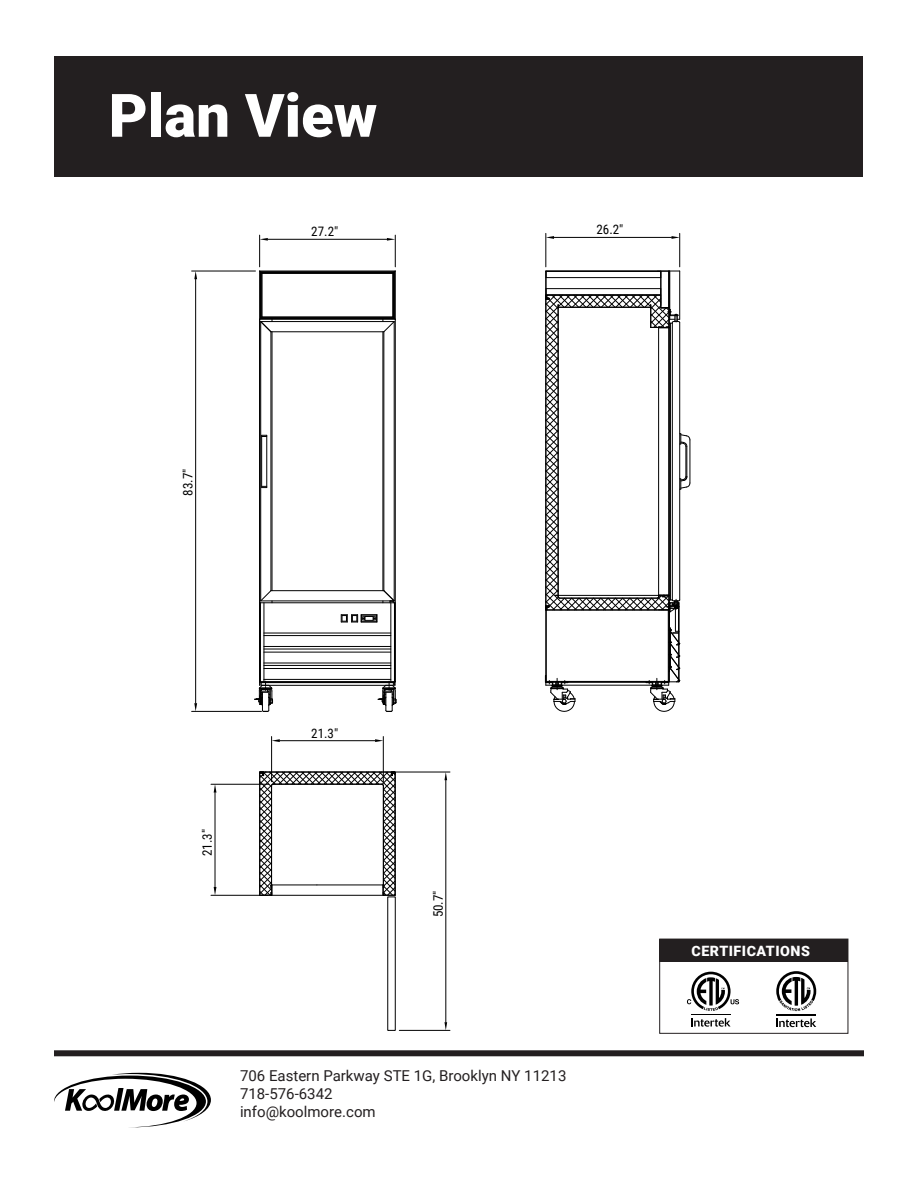
<style>
.page{position:relative;width:918px;height:1188px;background:#fff}
.page>*{position:absolute;margin:0;border:0;box-sizing:border-box;transform-origin:0 0}
.t1{font:900 60px "Roboto";color:#fff}
.t2{font:15px "Roboto";color:#231f20}
.t3{font:900 14.25px "Roboto";letter-spacing:.035em;color:#fff}
.t4{font:13.05px "Roboto Condensed";color:#000}
</style>
<div class="page">
<div style="left:54px;top:56px;width:808px;height:121px;background:#231f20"></div>
<svg style="left:54px;top:1073px;width:157px;height:54px"></svg>
<div style="left:54px;top:1050px;width:810px;height:6px;background:#231f20"></div>
<svg style="left:776px;top:1018px;width:40px;height:9px"></svg>
<hr style="left:776px;top:1014px;width:40px;height:1px;background:#000">
<svg style="left:776px;top:971px;width:40px;height:41px"></svg>
<svg style="left:691px;top:1018px;width:40px;height:9px"></svg>
<hr style="left:691px;top:1014px;width:40px;height:1px;background:#000">
<svg style="left:687px;top:972px;width:52px;height:39px"></svg>
<div style="left:659px;top:939px;width:189px;height:95px;border:1px solid #231f20"></div>
<div style="left:660px;top:939px;width:188px;height:22px;background:#231f20"></div>
<hr style="left:259px;top:235px;width:1px;height:32px;background:#000">
<hr style="left:395px;top:235px;width:1px;height:32px;background:#000">
<hr style="left:268px;top:239px;width:119px;height:1px;background:#000">
<svg style="left:260px;top:238px;width:8px;height:3px"></svg>
<svg style="left:387px;top:238px;width:8px;height:3px"></svg>
<hr style="left:261px;top:682px;width:132px;height:1px;background:#000">
<hr style="left:261px;top:685px;width:132px;height:1px;background:#000">
<hr style="left:261px;top:318px;width:133px;height:1px;background:#000">
<hr style="left:262px;top:317px;width:131px;height:1px;background:#000">
<hr style="left:262px;top:273px;width:131px;height:1px;background:#000">
<hr style="left:261px;top:272px;width:133px;height:1px;background:#000">
<hr style="left:260px;top:319px;width:135px;height:1px;background:#000">
<hr style="left:260px;top:271px;width:135px;height:1px;background:#000">
<hr style="left:262px;top:273px;width:1px;height:44px;background:#000">
<hr style="left:261px;top:272px;width:1px;height:46px;background:#000">
<hr style="left:260px;top:272px;width:1px;height:46px;background:#000">
<hr style="left:259px;top:271px;width:1px;height:48px;background:#000">
<hr style="left:394px;top:322px;width:1px;height:279px;background:#000">
<hr style="left:260px;top:322px;width:1px;height:279px;background:#000">
<hr style="left:384px;top:332px;width:1px;height:259px;background:#000">
<hr style="left:395px;top:319px;width:1px;height:363px;background:#000">
<hr style="left:259px;top:319px;width:1px;height:363px;background:#000">
<hr style="left:272px;top:332px;width:1px;height:259px;background:#000">
<hr style="left:383px;top:332px;width:1px;height:259px;background:#000">
<hr style="left:261px;top:601px;width:133px;height:1px;background:#000">
<hr style="left:271px;top:590px;width:113px;height:1px;background:#000">
<hr style="left:261px;top:321px;width:133px;height:1px;background:#000">
<hr style="left:271px;top:331px;width:113px;height:1px;background:#000">
<hr style="left:392px;top:273px;width:1px;height:44px;background:#000">
<hr style="left:394px;top:272px;width:1px;height:46px;background:#000">
<hr style="left:393px;top:272px;width:1px;height:46px;background:#000">
<hr style="left:395px;top:271px;width:1px;height:48px;background:#000">
<svg style="left:383px;top:316px;width:13px;height:17px"></svg>
<hr style="left:260px;top:602px;width:135px;height:1px;background:#000">
<hr style="left:260px;top:681px;width:135px;height:1px;background:#000">
<hr style="left:264px;top:633px;width:127px;height:1px;background:#000">
<hr style="left:264px;top:649px;width:127px;height:1px;background:#000">
<hr style="left:264px;top:652px;width:127px;height:1px;background:#000">
<hr style="left:264px;top:663px;width:127px;height:1px;background:#000">
<hr style="left:264px;top:665px;width:127px;height:1px;background:#000">
<hr style="left:264px;top:668px;width:127px;height:1px;background:#000">
<hr style="left:264px;top:679px;width:127px;height:1px;background:#000">
<hr style="left:264px;top:635px;width:127px;height:1px;background:#000">
<hr style="left:264px;top:646px;width:127px;height:1px;background:#000">
<hr style="left:394px;top:603px;width:1px;height:79px;background:#000">
<hr style="left:391px;top:603px;width:1px;height:79px;background:#000">
<hr style="left:271px;top:332px;width:1px;height:259px;background:#000">
<svg style="left:260px;top:590px;width:13px;height:13px"></svg>
<svg style="left:259px;top:316px;width:14px;height:17px"></svg>
<svg style="left:383px;top:590px;width:12px;height:13px"></svg>
<hr style="left:264px;top:603px;width:1px;height:79px;background:#000">
<hr style="left:260px;top:603px;width:1px;height:79px;background:#000">
<hr style="left:546px;top:233px;width:1px;height:34px;background:#000">
<hr style="left:679px;top:233px;width:1px;height:34px;background:#000">
<hr style="left:554px;top:237px;width:118px;height:1px;background:#000">
<svg style="left:546px;top:236px;width:8px;height:3px"></svg>
<svg style="left:672px;top:236px;width:8px;height:3px"></svg>
<hr style="left:192px;top:271px;width:63px;height:1px;background:#000">
<hr style="left:192px;top:711px;width:70px;height:1px;background:#000">
<hr style="left:195px;top:279px;width:1px;height:424px;background:#000">
<svg style="left:194px;top:271px;width:3px;height:8px"></svg>
<svg style="left:194px;top:703px;width:3px;height:8px"></svg>
<hr style="left:266px;top:435px;width:1px;height:53px;background:#000">
<hr style="left:261px;top:435px;width:1px;height:53px;background:#000">
<svg style="left:259px;top:771px;width:137px;height:125px"></svg>
<hr style="left:271px;top:737px;width:1px;height:45px;background:#000">
<hr style="left:383px;top:737px;width:1px;height:45px;background:#000">
<hr style="left:280px;top:740px;width:95px;height:1px;background:#000">
<svg style="left:272px;top:739px;width:8px;height:3px"></svg>
<svg style="left:375px;top:739px;width:8px;height:3px"></svg>
<div style="left:387px;top:897px;width:9px;height:134px;border:1px solid #000"></div>
<hr style="left:211px;top:784px;width:58px;height:1px;background:#000">
<hr style="left:211px;top:895px;width:57px;height:1px;background:#000">
<hr style="left:215px;top:793px;width:1px;height:94px;background:#000">
<svg style="left:214px;top:784px;width:2px;height:9px"></svg>
<svg style="left:214px;top:887px;width:2px;height:8px"></svg>
<hr style="left:396px;top:772px;width:54px;height:1px;background:#000">
<hr style="left:399px;top:1030px;width:51px;height:1px;background:#000">
<hr style="left:446px;top:780px;width:1px;height:242px;background:#000">
<svg style="left:444px;top:772px;width:3px;height:8px"></svg>
<svg style="left:444px;top:1022px;width:3px;height:8px"></svg>
<svg style="left:341px;top:614px;width:37px;height:9px"></svg>
<svg style="left:254px;top:681px;width:19px;height:31px"></svg>
<svg style="left:378px;top:681px;width:19px;height:31px"></svg>
<svg style="left:545px;top:271px;width:146px;height:441px"></svg>
<p class="t1" style="left:109px;top:73px;width:270px">Plan View</p>
<p class="t4" style="left:311px;top:222px;width:29px">27.2"</p>
<p class="t4" style="left:597px;top:221px;width:28px">26.2"</p>
<p class="t4" style="left:179px;top:496px;width:28px;rotate:-90deg">83.7"</p>
<p class="t4" style="left:198px;top:856px;width:28px;rotate:-90deg">21.3"</p>
<p class="t4" style="left:311px;top:724px;width:28px">21.3"</p>
<p class="t4" style="left:429px;top:917px;width:28px;rotate:-90deg">50.7"</p>
<p class="t2" style="left:240px;top:1065px;width:328px">706 Eastern Parkway STE 1G, Brooklyn NY 11213</p>
<p class="t2" style="left:240px;top:1083px;width:94px">718-576-6342</p>
<p class="t2" style="left:240px;top:1101px;width:137px">info@koolmore.com</p>
<p class="t3" style="left:692px;top:941px;width:120px">CERTIFICATIONS</p>
</div>
